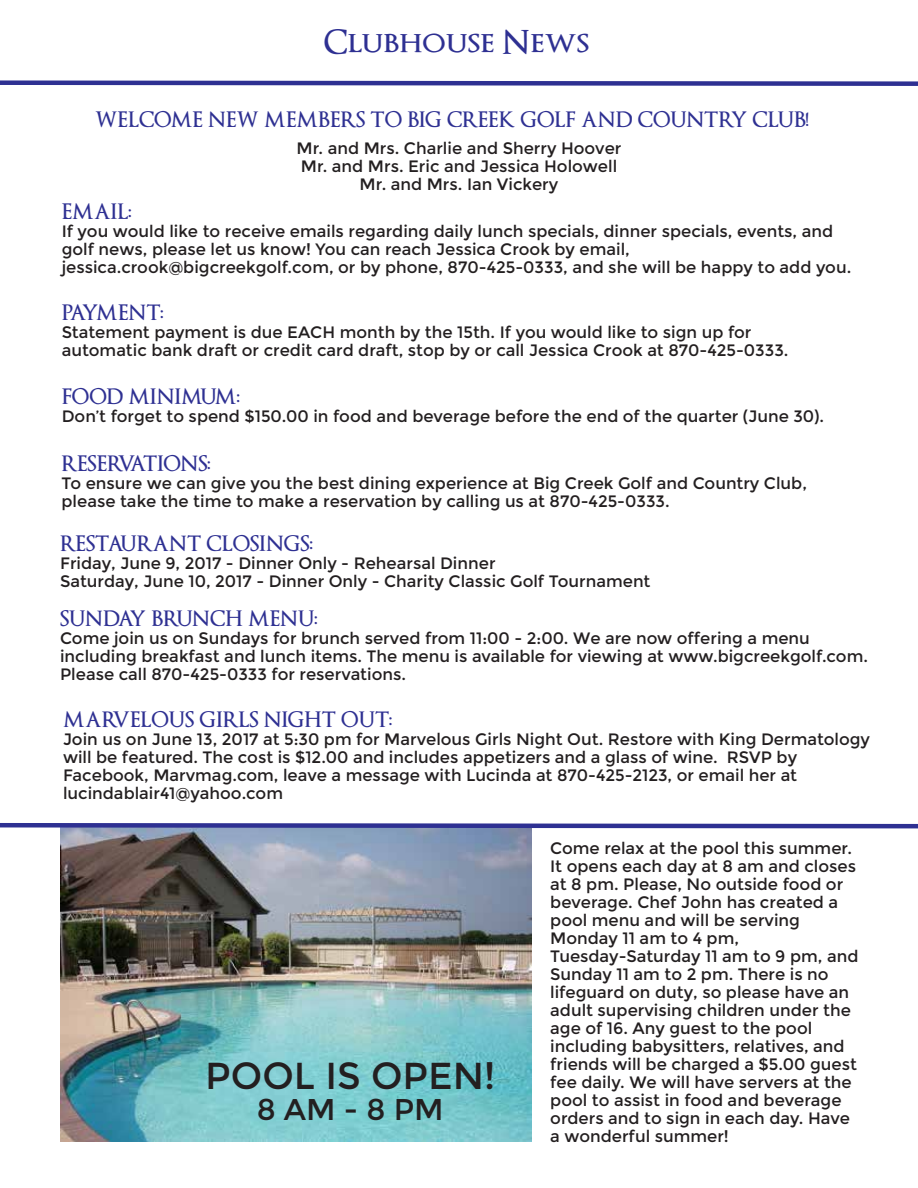
<style>
.page{position:relative;width:918px;height:1188px;background:#fff}
.page>*{position:absolute;margin:0;border:0;box-sizing:border-box;transform-origin:0 0}
.t1{font:37.5px "Montserrat";color:#231f20}
.t2{font:600 33px "Optimus Princeps";color:#2e3092}
.t3{font:30px "Montserrat";color:#231f20}
.t4{font:600 21px "Optimus Princeps";color:#2e3092}
.t5{font:600 21px "Optimus Princeps";letter-spacing:-.05em;color:#2e3092}
.t6{font:16.5px/18px "Montserrat";color:#231f20}
</style>
<div class="page">
<img style="left:60px;top:831px;width:472px;height:310px">
<svg style="left:0;top:80px;width:918px;height:6px;background:#6163ad"></svg>
<svg style="left:0;top:823px;width:918px;height:8px;background:#7076b3"></svg>
<h2 class="t2" style="left:324px;top:25px;width:267px">Clubhouse News</h2>
<p class="t4" style="left:95px;top:108px;width:715px">WELCOME NEW MEMBERS TO BIG CREEK GOLF AND COUNTRY CLUB!</p>
<p class="t6" style="left:297px;top:140px;width:326px;text-align:center">Mr. and Mrs. Charlie and Sherry Hoover<br>Mr. and Mrs. Eric and Jessica Holowell<br>Mr. and Mrs. Ian Vickery</p>
<p class="t4" style="left:62px;top:200px;width:71px">EMAIL:</p>
<p class="t6" style="left:62px;top:222px;width:791px">If you would like to receive emails regarding daily lunch specials, dinner specials, events, and golf news, please let us know! You can reach Jessica Crook by email, jessica.crook@bigcreekgolf.com, or by phone, 870-425-0333, and she will be happy to add you.</p>
<p class="t5" style="left:62px;top:301px;width:103px">PAYMENT:</p>
<p class="t6" style="left:62px;top:323px;width:728px">Statement payment is due EACH month by the 15th. If you would like to sign up for automatic bank draft or credit card draft, stop by or call Jessica Crook at 870-425-0333.</p>
<p class="t4" style="left:62px;top:385px;width:179px">FOOD MINIMUM:</p>
<p class="t6" style="left:62px;top:407px;width:764px">Don’t forget to spend $150.00 in food and beverage before the end of the quarter (June 30).</p>
<p class="t4" style="left:62px;top:452px;width:151px">RESERVATIONS:</p>
<p class="t6" style="left:62px;top:474px;width:747px">To ensure we can give you the best dining experience at Big Creek Golf and Country Club, please take the time to make a reservation by calling us at 870-425-0333.</p>
<p class="t4" style="left:60px;top:533px;width:254px">RESTAURANT CLOSINGS:</p>
<p class="t6" style="left:60px;top:555px;width:592px">Friday, June 9, 2017 - Dinner Only - Rehearsal Dinner<br>Saturday, June 10, 2017 - Dinner Only - Charity Classic Golf Tournament</p>
<p class="t4" style="left:60px;top:608px;width:259px">SUNDAY BRUNCH MENU:</p>
<p class="t6" style="left:60px;top:630px;width:810px">Come join us on Sundays for brunch served from 11:00 - 2:00. We are now offering a menu including breakfast and lunch items. The menu is available for viewing at www.bigcreekgolf.com.<br>Please call 870-425-0333 for reservations.</p>
<p class="t4" style="left:63px;top:709px;width:331px">MARVELOUS GIRLS NIGHT OUT:</p>
<p class="t6" style="left:63px;top:731px;width:809px">Join us on June 13, 2017 at 5:30 pm for Marvelous Girls Night Out. Restore with King Dermatology will be featured. The cost is $12.00 and includes appetizers and a glass of wine. RSVP by Facebook, Marvmag.com, leave a message with Lucinda at 870-425-2123, or email her at lucindablair41@yahoo.com</p>
<h1 class="t1" style="left:205px;top:1054px;width:291px">POOL IS OPEN!</h1>
<h3 class="t3" style="left:257px;top:1092px;width:189px">8 AM - 8 PM</h3>
<p class="t6" style="left:550px;top:840px;width:310px">Come relax at the pool this summer.<br>It opens each day at 8 am and closes at 8 pm. Please, No outside food or beverage. Chef John has created a pool menu and will be serving<br>Monday 11 am to 4 pm,<br>Tuesday-Saturday 11 am to 9 pm, and<br>Sunday 11 am to 2 pm. There is no lifeguard on duty, so please have an adult supervising children under the age of 16. Any guest to the pool including babysitters, relatives, and friends will be charged a $5.00 guest fee daily. We will have servers at the pool to assist in food and beverage orders and to sign in each day. Have a wonderful summer!</p>
</div>
